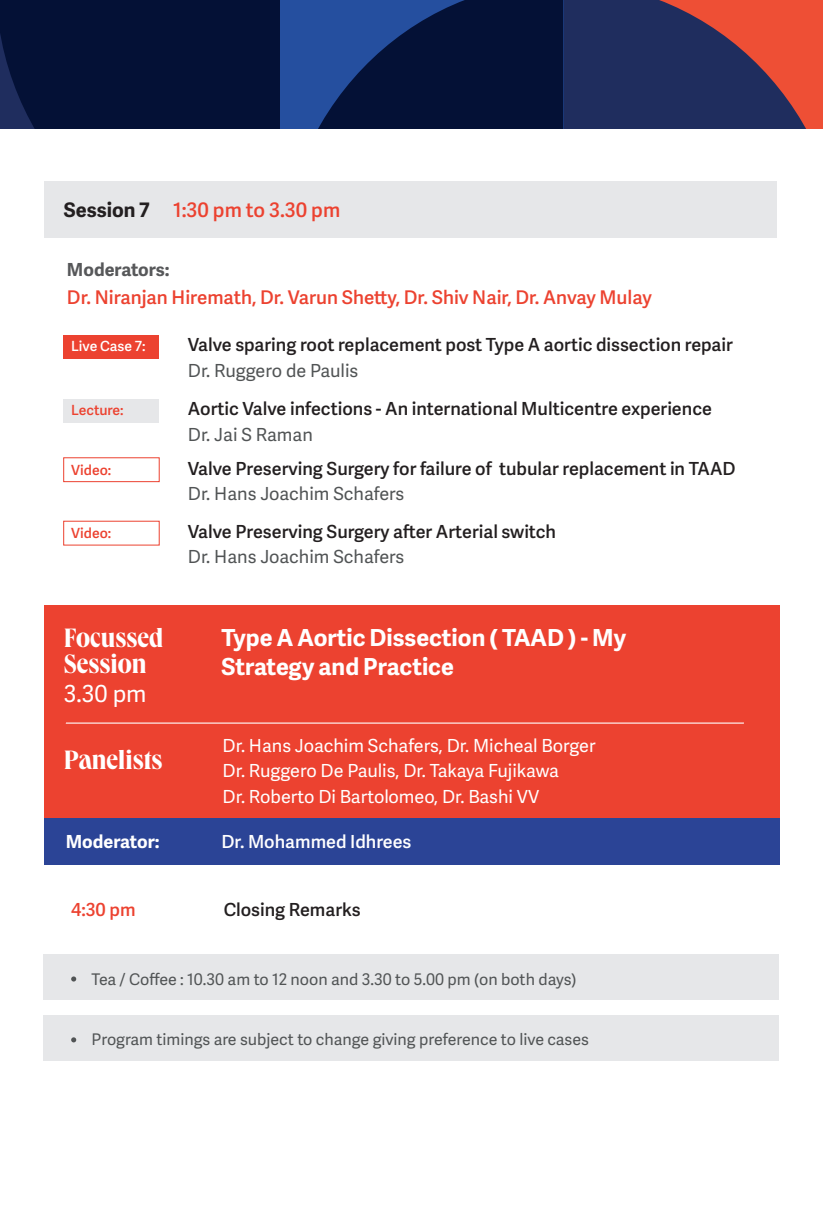
<style>
.page{position:relative;width:823px;height:1219px;background:#fff}
.page>*{position:absolute;margin:0;border:0;box-sizing:border-box;transform-origin:0 0}
.t1{font:700 27.4px/25.6px "Queens Condensed";color:#fff}
.t2{font:700 23.4px/28.8px "Adelle Sans EXT";color:#fff}
.t3{font:23.4px "Adelle Sans EXT";color:#fff}
.t4{font:600 20px "Adelle Sans EXT";color:#ec4230}
.t5{font:600 18.8px "Adelle Sans EXT";color:#ec4230}
.t6{font:600 18px "Adelle Sans EXT";color:#231f20}
.t7{font:18px/25.6px "Adelle Sans EXT";color:#fff}
.t8{font:18px "Adelle Sans EXT";color:#515455}
.t9{font:600 18px "Adelle Sans EXT";color:#fff}
.t10{font:700 18px "Adelle Sans EXT";color:#57585a}
.t11{font:700 18px "Adelle Sans EXT";color:#fff}
.t12{font:600 18px "Adelle Sans EXT";color:#ec4230}
.t13{font:16px "Adelle Sans EXT";color:#515455}
.t14{font:600 14px "Adelle Sans EXT";color:#ec4230}
.t15{font:600 14px "Adelle Sans EXT";color:#fff}
.s1{font-weight:700;color:#231f20}
</style>
<div class="page">
<div style="left:44px;top:606px;width:734px;height:213px;background:#ec4230"></div>
<div style="left:44px;top:818px;width:734px;height:47px;background:#2b4496"></div>
<hr style="left:66px;top:722px;width:677px;height:1px;background:#fff">
<svg style="left:0;top:0;width:822px;height:129px;background:#22244b"></svg>
<div style="left:63px;top:457px;width:97px;height:25px;border:1px solid #ec4230"></div>
<div style="left:63px;top:521px;width:97px;height:25px;border:1px solid #ec4230"></div>
<div style="left:64px;top:399px;width:95px;height:24px;background:#e6e7e9"></div>
<div style="left:44px;top:181px;width:732px;height:56px;background:#e6e7e9"></div>
<div style="left:64px;top:335px;width:95px;height:24px;background:#ec4230"></div>
<div style="left:44px;top:954px;width:734px;height:46px;background:#e6e7e9"></div>
<svg style="left:71px;top:976px;width:5px;height:5px"></svg>
<div style="left:44px;top:1015px;width:734px;height:46px;background:#e6e7e9"></div>
<svg style="left:71px;top:1037px;width:5px;height:5px"></svg>
<p class="t4" style="left:64px;top:194px;width:278px"><span class="s1">Session 7</span> 1:30 pm to 3.30 pm</p>
<p class="t10" style="left:67px;top:255px;width:104px">Moderators:</p>
<p class="t5" style="left:67px;top:283px;width:586px">Dr. Niranjan Hiremath, Dr. Varun Shetty, Dr. Shiv Nair, Dr. Anvay Mulay</p>
<p class="t15" style="left:71px;top:335px;width:76px">Live Case 7:</p>
<p class="t6" style="left:188px;top:331px;width:546px">Valve sparing root replacement post Type A aortic dissection repair</p>
<p class="t8" style="left:188px;top:356px;width:172px">Dr. Ruggero de Paulis</p>
<p class="t14" style="left:71px;top:399px;width:54px">Lecture:</p>
<p class="t6" style="left:188px;top:395px;width:525px">Aortic Valve infections - An international Multicentre experience</p>
<p class="t8" style="left:188px;top:420px;width:126px">Dr. Jai S Raman</p>
<p class="t14" style="left:71px;top:458px;width:42px">Video:</p>
<p class="t6" style="left:188px;top:454px;width:549px">Valve Preserving Surgery for failure of tubular replacement in TAAD</p>
<p class="t8" style="left:188px;top:480px;width:218px">Dr. Hans Joachim Schafers</p>
<p class="t14" style="left:71px;top:522px;width:42px">Video:</p>
<p class="t6" style="left:188px;top:517px;width:369px">Valve Preserving Surgery after Arterial switch</p>
<p class="t8" style="left:188px;top:543px;width:218px">Dr. Hans Joachim Schafers</p>
<h1 class="t1" style="left:64px;top:624px;width:101px">Focussed<br>Session</h1>
<p class="t3" style="left:64px;top:676px;width:84px">3.30 pm</p>
<h1 class="t1" style="left:64px;top:746px;width:100px">Panelists</h1>
<p class="t2" style="left:221px;top:621px;width:406px">Type A Aortic Dissection ( TAAD ) - My<br>Strategy and Practice</p>
<p class="t7" style="left:222px;top:731px;width:374px">Dr. Hans Joachim Schafers, Dr. Micheal Borger<br>Dr. Ruggero De Paulis, Dr. Takaya Fujikawa<br>Dr. Roberto Di Bartolomeo, Dr. Bashi VV</p>
<p class="t11" style="left:66px;top:826px;width:95px">Moderator:</p>
<p class="t9" style="left:221px;top:827px;width:191px">Dr. Mohammed Idhrees</p>
<p class="t12" style="left:71px;top:895px;width:66px">4:30 pm</p>
<p class="t6" style="left:223px;top:895px;width:138px">Closing Remarks</p>
<p class="t13" style="left:92px;top:966px;width:486px">Tea / Coffee : 10.30 am to 12 noon and 3.30 to 5.00 pm (on both days)</p>
<p class="t13" style="left:92px;top:1027px;width:498px">Program timings are subject to change giving preference to live cases</p>
</div>
